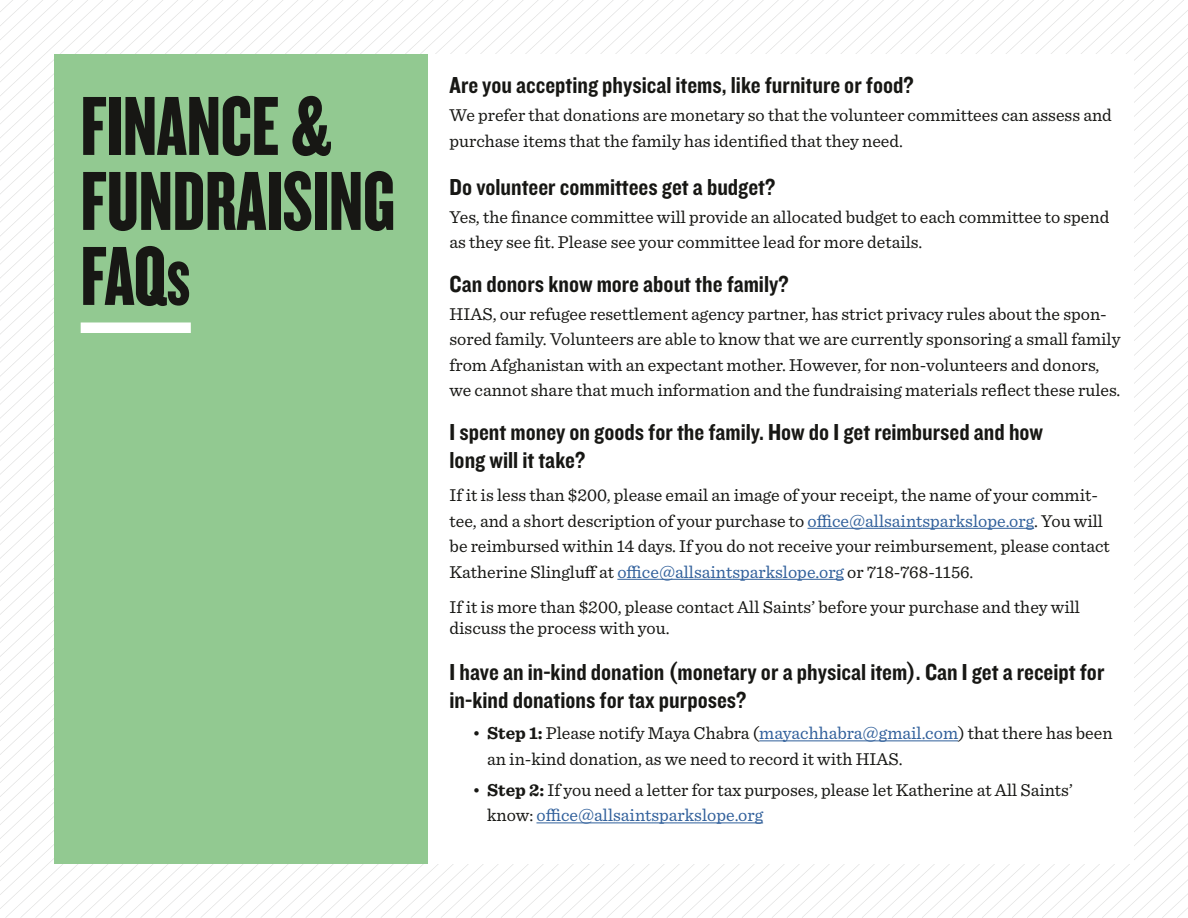
<style>
.page{position:relative;width:1188px;height:918px;background:#fff}
.page>*{position:absolute;margin:0;border:0;box-sizing:border-box;transform-origin:0 0}
.t1{font:87px "Knockout 68 Full Featherwt";color:#171714}
.t2{font:24px/28.5px "Knockout 50 Welterweight";color:#171714}
.t3{font:18px/25.5px "Sentinel";color:#171714}
.s1{color:#31609b}
.s2{font-weight:700}
</style>
<div class="page">
<svg style="left:514px;top:0;width:466px;height:918px"></svg>
<svg style="left:1131px;top:0;width:15px;height:918px"></svg>
<svg style="left:1146px;top:0;width:42px;height:918px"></svg>
<div style="left:54px;top:54px;width:374px;height:810px;background:#92c991"></div>
<div style="left:428px;top:54px;width:706px;height:810px;background:#fff"></div>
<hr style="left:808px;top:528px;width:226px;height:1px;background:#31609b">
<hr style="left:617px;top:579px;width:227px;height:1px;background:#31609b">
<div style="left:81px;top:322px;width:110px;height:11px;background:#fff"></div>
<hr style="left:759px;top:740px;width:199px;height:1px;background:#31609b">
<hr style="left:536px;top:822px;width:227px;height:1px;background:#31609b">
<p class="t1" style="left:81px;top:73px;width:253px">FINANCE &amp;</p>
<p class="t1" style="left:81px;top:148px;width:316px">FUNDRAISING</p>
<p class="t1" style="left:81px;top:223px;width:111px">FAQs</p>
<p class="t2" style="left:450px;top:70px;width:466px">Are you accepting physical items, like furniture or food?</p>
<p class="t3" style="left:450px;top:101px;width:664px">We prefer that donations are monetary so that the volunteer committees can assess and purchase items that the family has identified that they need.</p>
<p class="t2" style="left:450px;top:172px;width:327px">Do volunteer committees get a budget?</p>
<p class="t3" style="left:450px;top:203px;width:661px">Yes, the finance committee will provide an allocated budget to each committee to spend as they see fit. Please see your committee lead for more details.</p>
<p class="t2" style="left:450px;top:269px;width:341px">Can donors know more about the family?</p>
<p class="t3" style="left:450px;top:300px;width:672px">HIAS, our refugee resettlement agency partner, has strict privacy rules about the spon&shy;sored family. Volunteers are able to know that we are currently sponsoring a small family from Afghanistan with an expectant mother. However, for non-volunteers and donors, we cannot share that much information and the fundraising materials reflect these rules.</p>
<p class="t2" style="left:450px;top:417px;width:595px">I spent money on goods for the family. How do I get reimbursed and how long will it take?</p>
<p class="t3" style="left:450px;top:481px;width:662px">If it is less than $200, please email an image of your receipt, the name of your commit&shy;tee, and a short description of your purchase to <span class="s1">office@allsaintsparkslope.org</span>. You will be reimbursed within 14 days. If you do not receive your reimbursement, please contact Katherine Slingluff at <span class="s1">office@allsaintsparkslope.org</span> or 718-768-1156.</p>
<p class="t3" style="left:450px;top:593px;width:632px">If it is more than $200, please contact All Saints’ before your purchase and they will</p>
<p class="t3" style="left:450px;top:614px;width:221px">discuss the process with you.</p>
<p class="t2" style="left:450px;top:656px;width:656px">I have an in-kind donation (monetary or a physical item). Can I get a receipt for in-kind donations for tax purposes?</p>
<p class="t3" style="left:487px;top:719px;width:627px;text-indent:-15px">• <span class="s2">Step 1:</span> Please notify Maya Chabra (<span class="s1">mayachhabra@gmail.com</span>) that there has been an in-kind donation, as we need to record it with HIAS.</p>
<p class="t3" style="left:487px;top:776px;width:587px;text-indent:-15px">• <span class="s2">Step 2:</span> If you need a letter for tax purposes, please let Katherine at All Saints’ know: <span class="s1">office@allsaintsparkslope.org</span></p>
</div>
